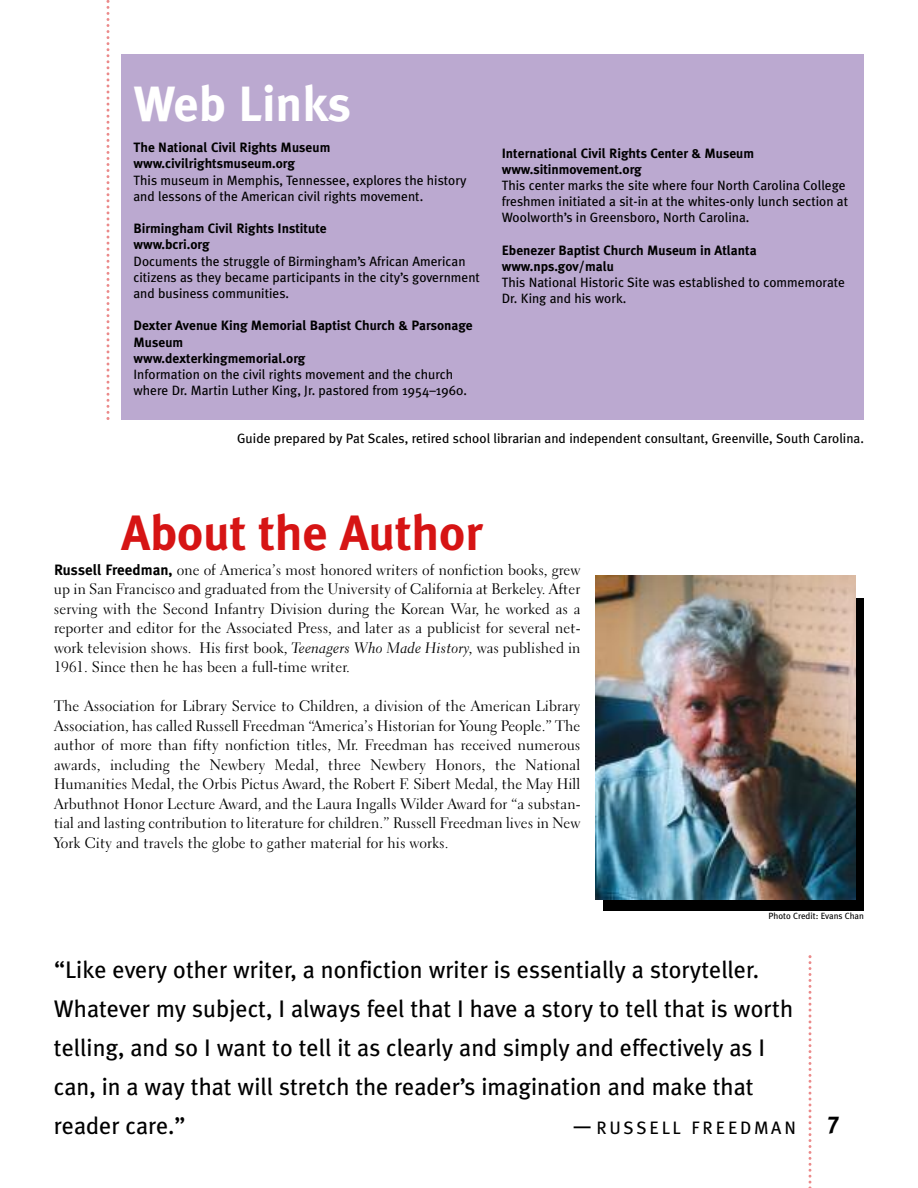
<style>
.page{position:relative;width:918px;height:1188px;background:#fff}
.page>*{position:absolute;margin:0;border:0;box-sizing:border-box;transform-origin:0 0}
.t1{font:700 49.5px "Meta Plus";color:#d61414}
.t2{font:700 49.5px "Meta Plus";color:#fff}
.t3{font:24px/39px "Meta Plus";color:#000}
.t4{font:700 24px "Meta Plus";color:#000}
.t5{font:18px "Meta Plus";letter-spacing:.155em;color:#000}
.t6{font:15px/19.5px "Transitional 521 BT Roman A";color:#000;text-align:justify}
.t7{font:13.5px/16.2px "Meta Plus";color:#000}
.t8{font:700 13.5px/16.2px "Meta Plus";color:#000}
.t9{font:9px "Meta Plus";color:#000}
.s1{font-family:"Meta Plus";font-weight:700}
.s2{font-family:"Transitional 521 BT Cursive A"}
.s3{font-size:24px}
</style>
<div class="page">
<div style="left:122px;top:54px;width:742px;height:366px;background:#bba9d0"></div>
<svg style="left:106px;top:0;width:4px;height:420px"></svg>
<div style="left:604px;top:598px;width:260px;height:313px;background:#000"></div>
<img style="left:596px;top:575px;width:259px;height:324px">
<svg style="left:808px;top:955px;width:4px;height:233px"></svg>
<h1 class="t2" style="left:134px;top:75px;width:219px">Web Links</h1>
<p class="t8" style="left:134px;top:139px;width:198px">The National Civil Rights Museum www.civilrightsmuseum.org</p>
<p class="t7" style="left:133px;top:172px;width:335px">This museum in Memphis, Tennessee, explores the history and lessons of the American civil rights movement.</p>
<p class="t8" style="left:134px;top:220px;width:195px">Birmingham Civil Rights Institute www.bcri.org</p>
<p class="t7" style="left:134px;top:253px;width:348px">Documents the struggle of Birmingham’s African American citizens as they became participants in the city’s government and business communities.</p>
<p class="t8" style="left:134px;top:318px;width:341px">Dexter Avenue King Memorial Baptist Church &amp; Parsonage<br>Museum<br>www.dexterkingmemorial.org</p>
<p class="t7" style="left:134px;top:366px;width:335px">Information on the civil rights movement and the church where Dr. Martin Luther King, Jr. pastored from 1954–1960.</p>
<p class="t8" style="left:502px;top:145px;width:254px">International Civil Rights Center &amp; Museum www.sitinmovement.org</p>
<p class="t7" style="left:502px;top:177px;width:348px">This center marks the site where four North Carolina College freshmen initiated a sit-in at the whites-only lunch section at<br>Woolworth’s in Greensboro, North Carolina.</p>
<p class="t8" style="left:502px;top:242px;width:256px">Ebenezer Baptist Church Museum in Atlanta www.nps.gov/malu</p>
<p class="t7" style="left:502px;top:274px;width:345px">This National Historic Site was established to commemorate<br>Dr. King and his work.</p>
<p class="t7" style="left:237px;top:430px;width:628px">Guide prepared by Pat Scales, retired school librarian and independent consultant, Greenville, South Carolina.</p>
<h1 class="t1" style="left:122px;top:504px;width:363px">About the Author</h1>
<p class="t6" style="left:54px;top:562px;width:528px"><span class="s1">Russell Freedman,</span> one of America’s most honored writers of nonfiction books, grew up in San Francisco and graduated from the University of California at Berkeley. After serving with the Second Infantry Division during the Korean War, he worked as a reporter and editor for the Associated Press, and later as a publicist for several net&shy;work television shows. His first book, <span class="s2">Teenagers Who Made History,</span> was published in 1961. Since then he has been a full-time writer.</p>
<p class="t6" style="left:54px;top:698px;width:528px">The Association for Library Service to Children, a division of the American Library Association, has called Russell Freedman “America’s Historian for Young People.” The author of more than fifty nonfiction titles, Mr. Freedman has received numerous awards, including the Newbery Medal, three Newbery Honors, the National Humanities Medal, the Orbis Pictus Award, the Robert F. Sibert Medal, the May Hill Arbuthnot Honor Lecture Award, and the Laura Ingalls Wilder Award for “a substan&shy;tial and lasting contribution to literature for children.” Russell Freedman lives in New York City and travels the globe to gather material for his works.</p>
<p class="t9" style="left:769px;top:910px;width:97px">Photo Credit: Evans Chan</p>
<p class="t3" style="left:54px;top:950px;width:741px">“Like every other writer, a nonfiction writer is essentially a storyteller.<br>Whatever my subject, I always feel that I have a story to tell that is worth telling, and so I want to tell it as clearly and simply and effectively as I can, in a way that will stretch the reader’s imagination and make that reader care.”</p>
<p class="t5" style="left:571px;top:1117px;width:226px"><span class="s3">—</span>RUSSELL FREEDMAN</p>
<h2 class="t4" style="left:828px;top:1107px;width:13px">7</h2>
</div>
